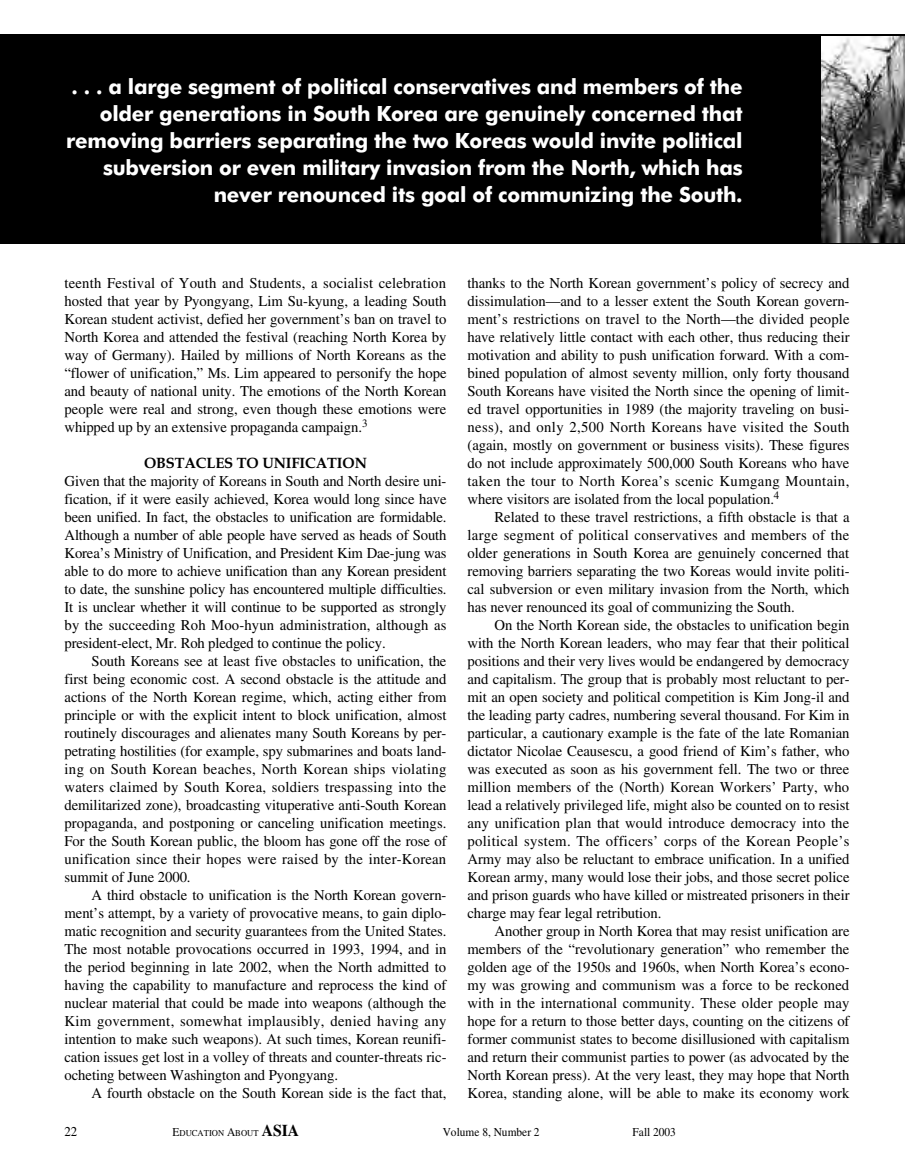
<style>
.page{position:relative;width:905px;height:1175px;background:#fff}
.page>*{position:absolute;margin:0;border:0;box-sizing:border-box;transform-origin:0 0}
.t1{font:700 21px/27px "Futura BT";letter-spacing:-.015em;color:#fff;text-align:right}
.t2{font:15px/18px "EAA Times";letter-spacing:-.005em;color:#000;text-align:justify}
.t3{font:700 15px "Book Antiqua";letter-spacing:-.005em;color:#000}
.t4{font:13.5px "EAA Times";color:#000;scale:.95 1}
.t5{font:12px "EAA Times";color:#000;scale:.95 1}
.t6{font:9px "EAA Times";color:#000;scale:.95 1}
.s1{font-size:12px}
.s2{font-weight:700;font-size:16.5px}
</style>
<div class="page">
<div style="left:0;top:34px;width:904px;height:210px;background:#000"></div>
<img style="left:821px;top:36px;width:83px;height:206px">
<p class="t1" style="left:66px;top:75px;width:678px">. . . a large segment of political conservatives and members of the older generations in South Korea are genuinely concerned that removing barriers separating the two Koreas would invite political subversion or even military invasion from the North, which has never renounced its goal of communizing the South.</p>
<p class="t2" style="left:65px;top:276px;width:383px">teenth Festival of Youth and Students, a socialist celebration hosted that year by Pyongyang, Lim Su-kyung, a leading South Korean student activist, defied her government’s ban on travel to North Korea and attended the festival (reaching North Korea by way of Germany). Hailed by millions of North Koreans as the “flower of unification,” Ms. Lim appeared to personify the hope and beauty of national unity. The emotions of the North Korean people were real and strong, even though these emotions were whipped up by an extensive propaganda campaign.<sup>3</sup></p>
<p class="t3" style="left:144px;top:454px;width:224px">OBSTACLES TO UNIFICATION</p>
<p class="t2" style="left:65px;top:474px;width:383px">Given that the majority of Koreans in South and North desire uni&shy;fication, if it were easily achieved, Korea would long since have been unified. In fact, the obstacles to unification are formidable.<br>Although a number of able people have served as heads of South Korea’s Ministry of Unification, and President Kim Dae-jung was able to do more to achieve unification than any Korean president to date, the sunshine policy has encountered multiple difficulties.<br>It is unclear whether it will continue to be supported as strongly by the succeeding Roh Moo-hyun administration, although as president-elect, Mr. Roh pledged to continue the policy.</p>
<p class="t2" style="left:65px;top:654px;width:383px;text-indent:27px">South Koreans see at least five obstacles to unification, the first being economic cost. A second obstacle is the attitude and actions of the North Korean regime, which, acting either from principle or with the explicit intent to block unification, almost routinely discourages and alienates many South Koreans by per&shy;petrating hostilities (for example, spy submarines and boats land&shy;ing on South Korean beaches, North Korean ships violating waters claimed by South Korea, soldiers trespassing into the demilitarized zone), broadcasting vituperative anti-South Korean propaganda, and postponing or canceling unification meetings.<br>For the South Korean public, the bloom has gone off the rose of unification since their hopes were raised by the inter-Korean summit of June 2000.</p>
<p class="t2" style="left:64px;top:888px;width:383px;text-indent:27px">A third obstacle to unification is the North Korean govern&shy;ment’s attempt, by a variety of provocative means, to gain diplo&shy;matic recognition and security guarantees from the United States.<br>The most notable provocations occurred in 1993, 1994, and in the period beginning in late 2002, when the North admitted to having the capability to manufacture and reprocess the kind of nuclear material that could be made into weapons (although the Kim government, somewhat implausibly, denied having any intention to make such weapons). At such times, Korean reunifi&shy;cation issues get lost in a volley of threats and counter-threats ric&shy;ocheting between Washington and Pyongyang.</p>
<p class="t2" style="left:91px;top:1086px;width:356px">A fourth obstacle on the South Korean side is the fact that,</p>
<p class="t2" style="left:467px;top:276px;width:383px">thanks to the North Korean government’s policy of secrecy and dissimulation—and to a lesser extent the South Korean govern&shy;ment’s restrictions on travel to the North—the divided people have relatively little contact with each other, thus reducing their motivation and ability to push unification forward. With a com&shy;bined population of almost seventy million, only forty thousand South Koreans have visited the North since the opening of limit&shy;ed travel opportunities in 1989 (the majority traveling on busi&shy;ness), and only 2,500 North Koreans have visited the South (again, mostly on government or business visits). These figures do not include approximately 500,000 South Koreans who have taken the tour to North Korea’s scenic Kumgang Mountain, where visitors are isolated from the local population.<sup>4</sup></p>
<p class="t2" style="left:467px;top:510px;width:383px;text-indent:27px">Related to these travel restrictions, a fifth obstacle is that a large segment of political conservatives and members of the older generations in South Korea are genuinely concerned that removing barriers separating the two Koreas would invite politi&shy;cal subversion or even military invasion from the North, which has never renounced its goal of communizing the South.</p>
<p class="t2" style="left:467px;top:618px;width:383px;text-indent:27px">On the North Korean side, the obstacles to unification begin with the North Korean leaders, who may fear that their political positions and their very lives would be endangered by democracy and capitalism. The group that is probably most reluctant to per&shy;mit an open society and political competition is Kim Jong-il and the leading party cadres, numbering several thousand. For Kim in particular, a cautionary example is the fate of the late Romanian dictator Nicolae Ceausescu, a good friend of Kim’s father, who was executed as soon as his government fell. The two or three million members of the (North) Korean Workers’ Party, who lead a relatively privileged life, might also be counted on to resist any unification plan that would introduce democracy into the political system. The officers’ corps of the Korean People’s Army may also be reluctant to embrace unification. In a unified Korean army, many would lose their jobs, and those secret police and prison guards who have killed or mistreated prisoners in their charge may fear legal retribution.</p>
<p class="t2" style="left:467px;top:924px;width:383px;text-indent:27px">Another group in North Korea that may resist unification are members of the “revolutionary generation” who remember the golden age of the 1950s and 1960s, when North Korea’s econo&shy;my was growing and communism was a force to be reckoned with in the international community. These older people may hope for a return to those better days, counting on the citizens of former communist states to become disillusioned with capitalism and return their communist parties to power (as advocated by the North Korean press). At the very least, they may hope that North Korea, standing alone, will be able to make its economy work</p>
<p class="t4" style="left:65px;top:1126px;width:15px">22</p>
<p class="t6" style="left:173px;top:1129px;width:135px"><span class="s1">E</span>DUCATION <span class="s1">A</span>BOUT <span class="s2">ASIA</span></p>
<p class="t5" style="left:443px;top:1127px;width:103px">Volume 8, Number 2</p>
<p class="t5" style="left:632px;top:1127px;width:47px">Fall 2003</p>
</div>
